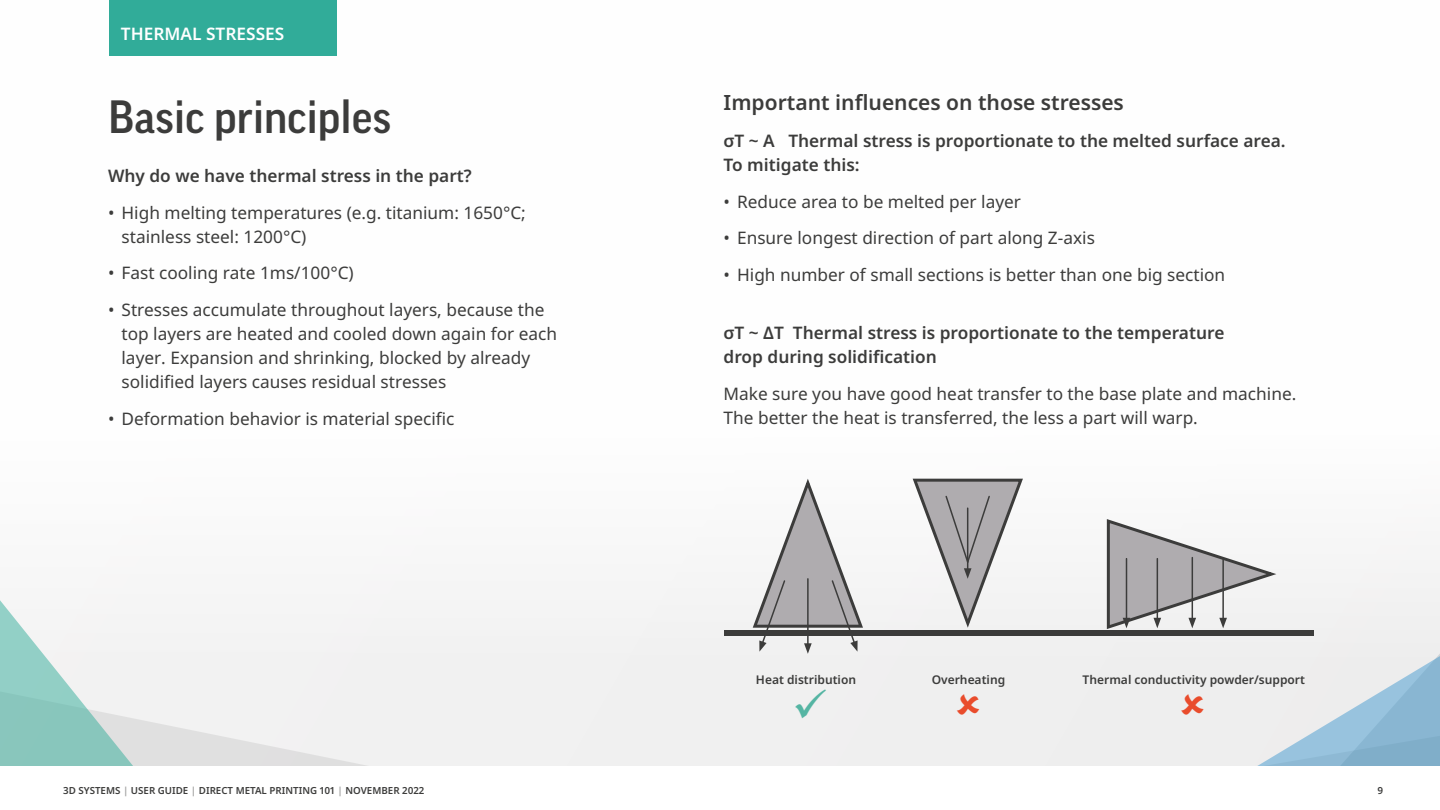
<style>
.page{position:relative;width:1440px;height:810px;background:#fff}
.page>*{position:absolute;margin:0;border:0;box-sizing:border-box;transform-origin:0 0}
.t1{font:500 45px "Good Pro";color:#3c3c3b}
.t2{font:600 21px "Noto Sans";color:#3c3c3b}
.t3{font:17.25px/24px "Noto Sans";color:#3c3c3b}
.t4{font:600 17.25px/24px "Noto Sans";color:#3c3c3b}
.t5{font:600 17.25px "Noto Sans";color:#fff}
.t6{font:600 12px "Noto Sans";color:#3c3c3b}
.t7{font:600 9.75px "Noto Sans";color:#3c3c3b}
.s1{color:#9d9d9c}
</style>
<div class="page">
<div style="left:0;top:0;width:1440px;height:766px;background:linear-gradient(to right,#fcfcfc,#fdfdfd)"></div>
<svg style="left:0;top:469px;width:427px;height:297px"></svg>
<div style="left:109px;top:0;width:227px;height:55px;background:#31ac99"></div>
<div style="left:724px;top:630px;width:589px;height:6px;background:#3c3c3b"></div>
<svg style="left:750px;top:479px;width:115px;height:175px"></svg>
<svg style="left:910px;top:469px;width:530px;height:297px"></svg>
<svg style="left:795px;top:689px;width:31px;height:30px"></svg>
<p class="t5" style="left:121px;top:22px;width:165px">THERMAL STRESSES</p>
<h1 class="t1" style="left:108px;top:91px;width:285px">Basic principles</h1>
<p class="t4" style="left:108px;top:164px;width:365px">Why do we have thermal stress in the part?</p>
<p class="t3" style="left:122px;top:200px;width:406px;text-indent:-14px">• High melting temperatures (e.g. titanium: 1650°C; stainless steel: 1200°C)</p>
<p class="t3" style="left:108px;top:261px;width:247px">• Fast cooling rate 1ms/100°C)</p>
<p class="t3" style="left:122px;top:297px;width:437px;text-indent:-14px">• Stresses accumulate throughout layers, because the top layers are heated and cooled down again for each layer. Expansion and shrinking, blocked by already solidified layers causes residual stresses</p>
<p class="t3" style="left:108px;top:406px;width:348px">• Deformation behavior is material specific</p>
<p class="t2" style="left:723px;top:88px;width:402px">Important influences on those stresses</p>
<p class="t4" style="left:723px;top:129px;width:563px">σT ~ A Thermal stress is proportionate to the melted surface area.<br>To mitigate this:</p>
<p class="t3" style="left:723px;top:189px;width:299px">• Reduce area to be melted per layer</p>
<p class="t3" style="left:723px;top:226px;width:373px">• Ensure longest direction of part along Z-axis</p>
<p class="t3" style="left:723px;top:262px;width:503px">• High number of small sections is better than one big section</p>
<p class="t4" style="left:723px;top:321px;width:502px">σT ~ ΔT Thermal stress is proportionate to the temperature drop during solidification</p>
<p class="t3" style="left:723px;top:381px;width:574px">Make sure you have good heat transfer to the base plate and machine.<br>The better the heat is transferred, the less a part will warp.</p>
<p class="t6" style="left:756px;top:671px;width:102px">Heat distribution</p>
<p class="t6" style="left:931px;top:671px;width:75px">Overheating</p>
<p class="t6" style="left:1082px;top:671px;width:224px">Thermal conductivity powder/support</p>
<p class="t7" style="left:63px;top:783px;width:363px">3D SYSTEMS <span class="s1">|</span> USER GUIDE <span class="s1">|</span> DIRECT METAL PRINTING 101 <span class="s1">|</span> NOVEMBER 2022</p>
<p class="t7" style="left:1377px;top:783px;width:7px">9</p>
</div>
